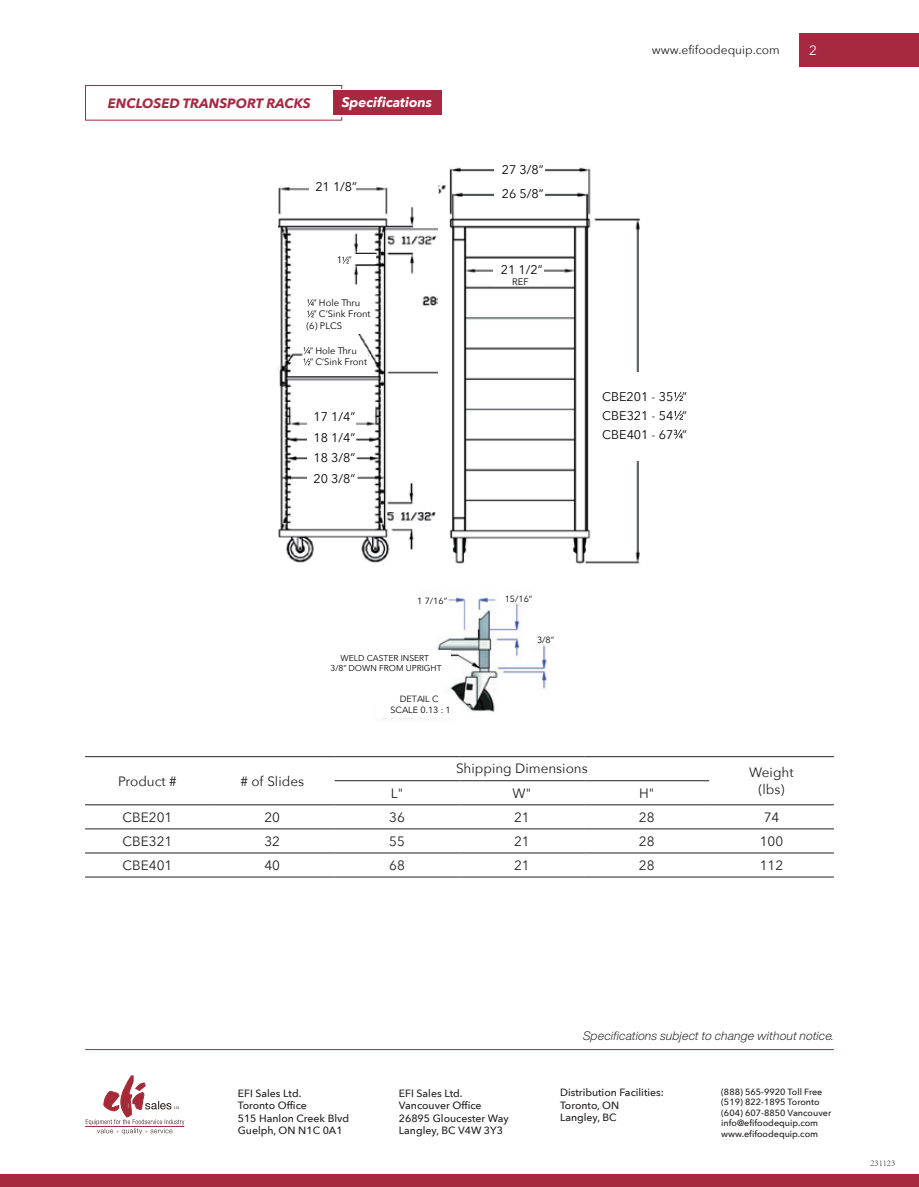
<style>
.page{position:relative;width:919px;height:1187px;background:#fff}
.page>*{position:absolute;margin:0;border:0;box-sizing:border-box;transform-origin:0 0}
.t1{font:13.5px/16.2px "Avenir Next";color:#231f20;text-align:center}
.t2{font:italic 700 13.5px "Avenir Next";color:#a72941}
.t3{font:italic 700 13.5px "Avenir Next";color:#fff}
.t4{font:13.5px "Avenir Next";color:#fff}
.t5{font:12.6px/20.4px "Avenir Next";color:#030303;text-align:justify}
.t6{font:italic 300 12px "Helvetica Now Display";letter-spacing:.02em;color:#231f20}
.t7{font:12px "Avenir Next";color:#231f20}
.t8{font:500 10.5px/12.6px "Avenir Next";color:#231f20}
.t9{font:9.45px/11.2px "Avenir Next";color:#030303}
.t10{font:500 9px/10.5px "Avenir Next";color:#231f20}
.t11{font:9px/10.8px "Avenir Next";color:#030303;text-align:center}
.t12{font:300 9px "Adobe Song Std";color:#231f20}
.t13{font:8.55px/10.2px "Avenir Next";color:#030303;text-align:center}
</style>
<div class="page">
<div style="left:0;top:1174px;width:918px;height:12px;background:#a72941"></div>
<div style="left:799px;top:33px;width:119px;height:34px;background:#a72941"></div>
<hr style="left:85px;top:1049px;width:748px;height:1px;background:#a72941">
<hr style="left:85px;top:756px;width:125px;height:1px;background:#231f20">
<hr style="left:210px;top:756px;width:124px;height:1px;background:#231f20">
<hr style="left:334px;top:756px;width:125px;height:1px;background:#231f20">
<hr style="left:459px;top:756px;width:125px;height:1px;background:#231f20">
<hr style="left:584px;top:756px;width:125px;height:1px;background:#231f20">
<hr style="left:709px;top:756px;width:124px;height:1px;background:#231f20">
<hr style="left:334px;top:780px;width:125px;height:1px;background:#231f20">
<hr style="left:459px;top:780px;width:125px;height:1px;background:#231f20">
<hr style="left:584px;top:780px;width:125px;height:1px;background:#231f20">
<hr style="left:85px;top:804px;width:125px;height:1px;background:#231f20">
<hr style="left:210px;top:804px;width:124px;height:1px;background:#231f20">
<hr style="left:334px;top:804px;width:125px;height:1px;background:#231f20">
<hr style="left:459px;top:804px;width:125px;height:1px;background:#231f20">
<hr style="left:584px;top:804px;width:125px;height:1px;background:#231f20">
<hr style="left:709px;top:804px;width:124px;height:1px;background:#231f20">
<hr style="left:85px;top:828px;width:125px;height:1px;background:#231f20">
<hr style="left:210px;top:828px;width:124px;height:1px;background:#231f20">
<hr style="left:334px;top:828px;width:125px;height:1px;background:#231f20">
<hr style="left:459px;top:828px;width:125px;height:1px;background:#231f20">
<hr style="left:584px;top:828px;width:125px;height:1px;background:#231f20">
<hr style="left:709px;top:828px;width:124px;height:1px;background:#231f20">
<hr style="left:85px;top:852px;width:125px;height:1px;background:#231f20">
<hr style="left:210px;top:852px;width:124px;height:1px;background:#231f20">
<hr style="left:334px;top:852px;width:125px;height:1px;background:#231f20">
<hr style="left:459px;top:852px;width:125px;height:1px;background:#231f20">
<hr style="left:584px;top:852px;width:125px;height:1px;background:#231f20">
<hr style="left:709px;top:852px;width:124px;height:1px;background:#231f20">
<hr style="left:85px;top:876px;width:125px;height:1px;background:#231f20">
<hr style="left:210px;top:876px;width:124px;height:1px;background:#231f20">
<hr style="left:334px;top:876px;width:125px;height:1px;background:#231f20">
<hr style="left:459px;top:876px;width:125px;height:1px;background:#231f20">
<hr style="left:584px;top:876px;width:125px;height:1px;background:#231f20">
<hr style="left:709px;top:876px;width:124px;height:1px;background:#231f20">
<div style="left:85px;top:85px;width:257px;height:36px;border:1px solid #a72941"></div>
<div style="left:176px;top:89px;width:175px;height:27px;background:#fff"></div>
<div style="left:333px;top:90px;width:108px;height:24px;background:#a72941"></div>
<img style="left:438px;top:167px;width:202px;height:397px">
<div style="left:600px;top:372px;width:99px;height:89px;background:#fff"></div>
<svg style="left:674px;top:391px;width:8px;height:10px"></svg>
<svg style="left:674px;top:410px;width:8px;height:10px"></svg>
<svg style="left:673px;top:429px;width:9px;height:10px"></svg>
<div style="left:494px;top:164px;width:51px;height:13px;background:#fff"></div>
<div style="left:494px;top:189px;width:51px;height:13px;background:#fff"></div>
<div style="left:493px;top:264px;width:51px;height:22px;background:#fff"></div>
<img style="left:278px;top:186px;width:160px;height:377px">
<div style="left:330px;top:255px;width:45px;height:9px;background:#fff"></div>
<div style="left:320px;top:246px;width:31px;height:32px;background:#fff"></div>
<svg style="left:342px;top:256px;width:7px;height:8px"></svg>
<div style="left:309px;top:180px;width:45px;height:16px;background:#fff"></div>
<div style="left:306px;top:299px;width:65px;height:34px;background:#fff"></div>
<svg style="left:307px;top:299px;width:7px;height:18px"></svg>
<div style="left:307px;top:412px;width:49px;height:77px;background:#fff"></div>
<svg style="left:303px;top:347px;width:68px;height:20px"></svg>
<img style="left:381px;top:591px;width:171px;height:130px">
<div style="left:414px;top:597px;width:32px;height:13px;background:#fff"></div>
<div style="left:500px;top:594px;width:33px;height:8px;background:#fff"></div>
<div style="left:528px;top:636px;width:32px;height:8px;background:#fff"></div>
<div style="left:339px;top:650px;width:111px;height:28px;background:#fff"></div>
<div style="left:376px;top:695px;width:78px;height:23px;background:#fff"></div>
<hr style="left:85px;top:1126px;width:99px;height:1px;background:#a62938">
<svg style="left:86px;top:1075px;width:98px;height:59px"></svg>
<p class="t2" style="left:108px;top:91px;width:204px">ENCLOSED TRANSPORT RACKS</p>
<p class="t3" style="left:342px;top:91px;width:92px">Specifications</p>
<p class="t5" style="left:315px;top:176px;width:43px">21 1/8”</p>
<p class="t9" style="left:337px;top:254px;width:16px">1 ”</p>
<p class="t9" style="left:313px;top:297px;width:49px">” Hole Thru</p>
<p class="t9" style="left:313px;top:308px;width:59px">” C’Sink Front</p>
<p class="t9" style="left:306px;top:319px;width:37px">(6) PLCS</p>
<p class="t9" style="left:310px;top:344px;width:59px">” Hole Thru<br>” C’Sink Front</p>
<p class="t5" style="left:313px;top:406px;width:43px">17 1/4” 18 1/4” 18 3/8” 20 3/8”</p>
<p class="t5" style="left:501px;top:156px;width:43px;line-height:24.8px">27 3/8”<br>26 5/8”</p>
<p class="t5" style="left:500px;top:258px;width:43px">21 1/2”</p>
<p class="t9" style="left:512px;top:275px;width:18px">REF</p>
<p class="t11" style="left:417px;top:595px;width:31px">1 7/16”</p>
<p class="t11" style="left:504px;top:592px;width:29px">15/16”</p>
<p class="t13" style="left:330px;top:652px;width:113px">WELD CASTER INSERT<br>3/8” DOWN FROM UPRIGHT</p>
<p class="t11" style="left:390px;top:693px;width:62px">DETAIL C<br>SCALE 0.13 : 1</p>
<p class="t11" style="left:537px;top:634px;width:19px">3/8”</p>
<p class="t7" style="left:652px;top:40px;width:129px">www.efifoodequip.com</p>
<p class="t4" style="left:809px;top:38px;width:9px">2</p>
<p class="t5" style="left:602px;top:386px;width:86px;line-height:18.8px">CBE201 - 35 ” CBE321 - 54 ” CBE401 - 67 ”</p>
<p class="t1" style="left:118px;top:772px;width:60px">Product #</p>
<p class="t1" style="left:240px;top:772px;width:65px"># of Slides</p>
<p class="t1" style="left:456px;top:760px;width:133px">Shipping Dimensions</p>
<p class="t1" style="left:749px;top:764px;width:46px">Weight (lbs)</p>
<p class="t1" style="left:391px;top:784px;width:14px">L"</p>
<p class="t1" style="left:512px;top:784px;width:20px">W"</p>
<p class="t1" style="left:639px;top:784px;width:17px">H"</p>
<p class="t1" style="left:122px;top:808px;width:51px">CBE201</p>
<p class="t1" style="left:264px;top:808px;width:17px">20</p>
<p class="t1" style="left:389px;top:808px;width:17px">36</p>
<p class="t1" style="left:514px;top:808px;width:17px">21</p>
<p class="t1" style="left:638px;top:808px;width:17px">28</p>
<p class="t1" style="left:763px;top:808px;width:17px">74</p>
<p class="t1" style="left:123px;top:832px;width:51px">CBE321</p>
<p class="t1" style="left:264px;top:832px;width:17px">32</p>
<p class="t1" style="left:389px;top:832px;width:17px">55</p>
<p class="t1" style="left:514px;top:832px;width:17px">21</p>
<p class="t1" style="left:638px;top:832px;width:17px">28</p>
<p class="t1" style="left:759px;top:832px;width:25px">100</p>
<p class="t1" style="left:123px;top:856px;width:51px">CBE401</p>
<p class="t1" style="left:264px;top:856px;width:17px">40</p>
<p class="t1" style="left:389px;top:856px;width:17px">68</p>
<p class="t1" style="left:514px;top:856px;width:17px">21</p>
<p class="t1" style="left:638px;top:856px;width:17px">28</p>
<p class="t1" style="left:759px;top:856px;width:25px">112</p>
<p class="t8" style="left:238px;top:1086px;width:113px">EFI Sales Ltd.<br>Toronto Office<br>515 Hanlon Creek Blvd<br>Guelph, ON N1C 0A1</p>
<p class="t8" style="left:399px;top:1086px;width:111px">EFI Sales Ltd.<br>Vancouver Office<br>26895 Gloucester Way<br>Langley, BC V4W 3Y3</p>
<p class="t6" style="left:583px;top:1027px;width:252px">Specifications subject to change without notice.</p>
<p class="t8" style="left:560px;top:1085px;width:105px">Distribution Facilities:<br>Toronto, ON<br>Langley, BC</p>
<p class="t10" style="left:721px;top:1086px;width:112px">(888) 565-9920 Toll Free (519) 822-1895 Toronto (604) 607-8850 Vancouver info@efifoodequip.com www.efifoodequip.com</p>
<p class="t12" style="left:870px;top:1157px;width:26px">231123</p>
</div>
